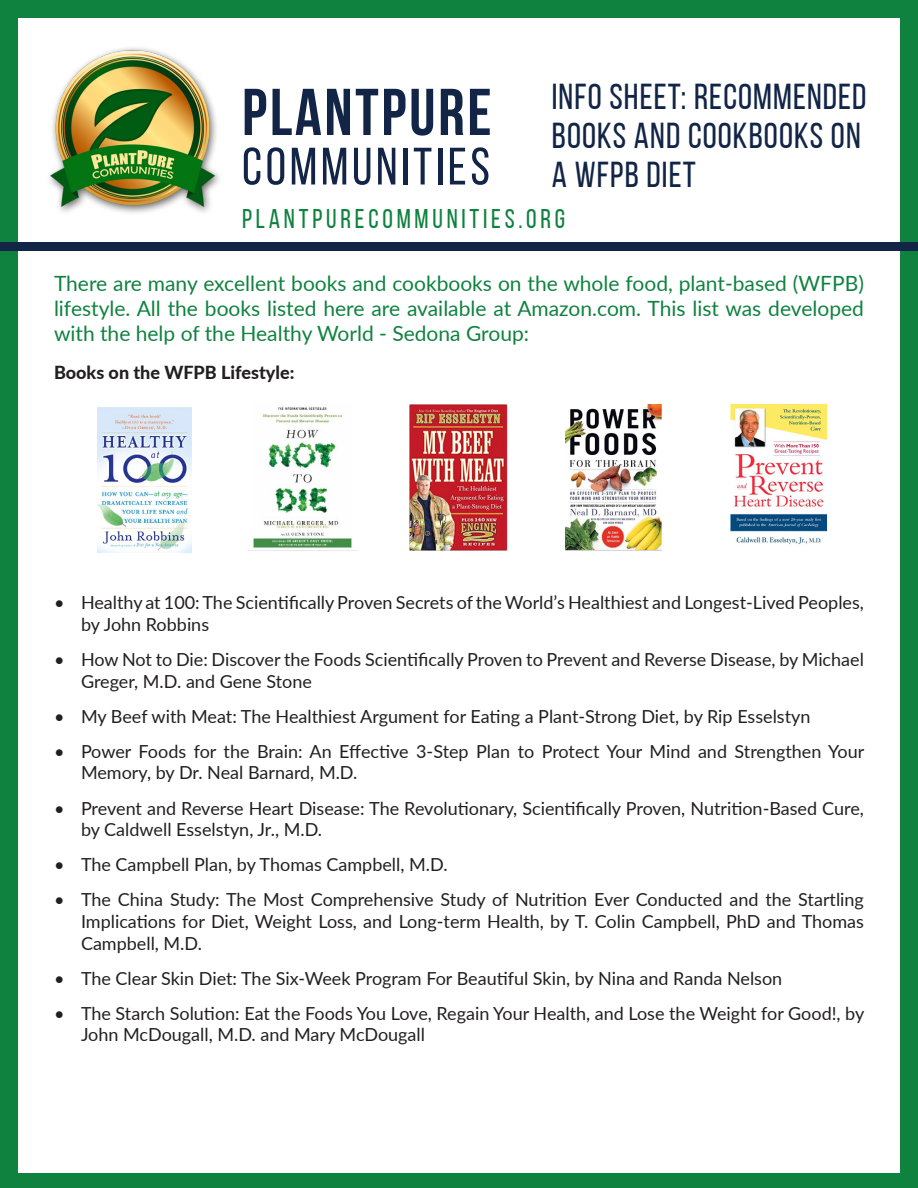
<style>
.page{position:relative;width:918px;height:1188px;background:#0f823f}
.page>*{position:absolute;margin:0;border:0;box-sizing:border-box;transform-origin:0 0}
.t1{font:700 66px "Bebas Neue";letter-spacing:.04em;color:#122546}
.t2{font:52.5px "Bebas Neue";letter-spacing:.07em;color:#122546}
.t3{font:36px/39px "Bebas Neue";letter-spacing:.03em;color:#122546}
.t4{font:27px "Bebas Neue";letter-spacing:.14em;color:#0f823f}
.Big_Green_Title{font:21px/25.2px "Lato";color:#0f823f;text-align:justify}
.t5{font:18px/21.6px "Lato";color:#231f20}
.Main_Body_Text{font:800 18px "Lato";color:#231f20}
</style>
<div class="page">
<div style="left:18px;top:19px;width:882px;height:1154px;background:#fff"></div>
<div style="left:0;top:242px;width:918px;height:9px;background:#122546"></div>
<img style="left:49px;top:47px;width:170px;height:166px">
<img style="left:98px;top:407px;width:94px;height:146px">
<img style="left:248px;top:407px;width:109px;height:144px">
<img style="left:410px;top:404px;width:97px;height:147px">
<img style="left:565px;top:404px;width:96px;height:147px">
<img style="left:731px;top:404px;width:96px;height:140px">
<h1 class="t1" style="left:242px;top:76px;width:251px">PLANTPURE</h1>
<h2 class="t2" style="left:242px;top:138px;width:249px">COMMUNITIES</h2>
<h3 class="t3" style="left:552px;top:77px;width:316px">INFO SHEET: RECOMMENDED<br>BOOKS AND COOKBOOKS ON<br>A WFPB DIET</h3>
<h3 class="t4" style="left:242px;top:204px;width:325px">PLANTPURECOMMUNITIES.ORG</h3>
<p class="Big_Green_Title" style="left:54px;top:269px;width:811px">There are many excellent books and cookbooks on the whole food, plant-based (WFPB) lifestyle. All the books listed here are available at Amazon.com. This list was developed with the help of the Healthy World - Sedona Group:</p>
<p class="Main_Body_Text" style="left:54px;top:359px;width:242px">Books on the WFPB Lifestyle:</p>
<p class="t5" style="left:81px;top:591px;width:784px;text-indent:-27px">• Healthy at 100: The Scientifically Proven Secrets of the World’s Healthiest and Longest-Lived Peoples, by John Robbins</p>
<p class="t5" style="left:81px;top:648px;width:784px;text-indent:-27px">• How Not to Die: Discover the Foods Scientifically Proven to Prevent and Reverse Disease, by Michael<br>Greger, M.D. and Gene Stone</p>
<p class="t5" style="left:54px;top:705px;width:758px">• My Beef with Meat: The Healthiest Argument for Eating a Plant-Strong Diet, by Rip Esselstyn</p>
<p class="t5" style="left:81px;top:740px;width:785px;text-indent:-27px">• Power Foods for the Brain: An Effective 3-Step Plan to Protect Your Mind and Strengthen Your<br>Memory, by Dr. Neal Barnard, M.D.</p>
<p class="t5" style="left:81px;top:796px;width:784px;text-indent:-27px">• Prevent and Reverse Heart Disease: The Revolutionary, Scientifically Proven, Nutrition-Based Cure, by Caldwell Esselstyn, Jr., M.D.</p>
<p class="t5" style="left:54px;top:853px;width:395px">• The Campbell Plan, by Thomas Campbell, M.D.</p>
<p class="t5" style="left:81px;top:888px;width:784px;text-align:justify;text-indent:-27px">• The China Study: The Most Comprehensive Study of Nutrition Ever Conducted and the Startling Implications for Diet, Weight Loss, and Long-term Health, by T. Colin Campbell, PhD and Thomas Campbell, M.D.</p>
<p class="t5" style="left:54px;top:967px;width:730px">• The Clear Skin Diet: The Six-Week Program For Beautiful Skin, by Nina and Randa Nelson</p>
<p class="t5" style="left:81px;top:1002px;width:785px;text-indent:-27px">• The Starch Solution: Eat the Foods You Love, Regain Your Health, and Lose the Weight for Good!, by<br>John McDougall, M.D. and Mary McDougall</p>
</div>
